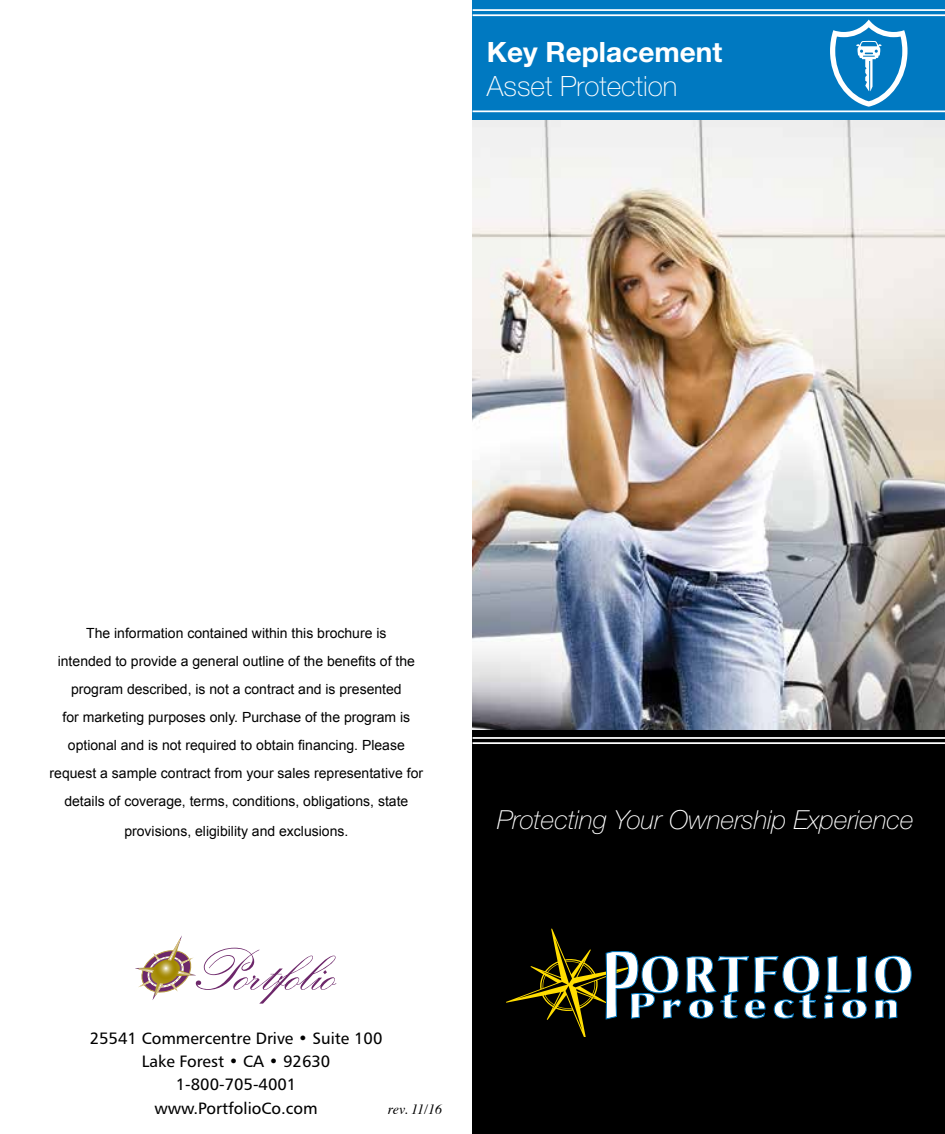
<style>
.page{position:relative;width:945px;height:1134px;background:#fff}
.page>*{position:absolute;margin:0;border:0;box-sizing:border-box;transform-origin:0 0}
.t1{font:100 28px "Helvetica Neue LT Std";color:#fff}
.t2{font:700 28px "Helvetica Neue LT Std";color:#fff}
.t3{font:italic 100 26.25px "Helvetica Neue LT Std";color:#fff}
.t4{font:16.45px/23.3px "Humanist 777 BT Roman B";color:#000;text-align:center}
.t5{font:14px/28px "Arial";color:#000;text-align:center}
.t6{font:italic 14px "Times";letter-spacing:-.02em;color:#000}
</style>
<div class="page">
<img style="left:472px;top:120px;width:473px;height:617px">
<svg style="left:135px;top:936px;width:201px;height:68px"></svg>
<div style="left:473px;top:0;width:472px;height:120px;background:#0079c1"></div>
<hr style="left:473px;top:14px;width:472px;height:2px;background:#fff">
<hr style="left:473px;top:9px;width:472px;height:2px;background:#fff">
<div style="left:473px;top:730px;width:472px;height:404px;background:#000"></div>
<svg style="left:506px;top:929px;width:361px;height:108px"></svg>
<svg style="left:874px;top:955px;width:38px;height:64px"></svg>
<hr style="left:472px;top:110px;width:473px;height:2px;background:#fff">
<svg style="left:830px;top:20px;width:78px;height:87px"></svg>
<hr style="left:473px;top:742px;width:472px;height:2px;background:#fff">
<hr style="left:473px;top:737px;width:472px;height:2px;background:#fff">
<h1 class="t2" style="left:487px;top:35px;width:237px">Key Replacement</h1>
<h1 class="t1" style="left:487px;top:70px;width:192px">Asset Protection</h1>
<p class="t5" style="left:50px;top:619px;width:375px">The information contained within this brochure is<br>intended to provide a general outline of the benefits of the program described, is not a contract and is presented<br>for marketing purposes only. Purchase of the program is optional and is not required to obtain financing. Please request a sample contract from your sales representative for details of coverage, terms, conditions, obligations, state</p>
<p class="t5" style="left:124px;top:818px;width:226px">provisions, eligibility and exclusions.</p>
<h2 class="t3" style="left:497px;top:805px;width:418px">Protecting Your Ownership Experience</h2>
<p class="t4" style="left:90px;top:1026px;width:294px">25541 Commercentre Drive • Suite 100<br>Lake Forest • CA • 92630<br>1-800-705-4001<br>www.PortfolioCo.com</p>
<p class="t6" style="left:388px;top:1097px;width:56px">rev. 11/16</p>
</div>
